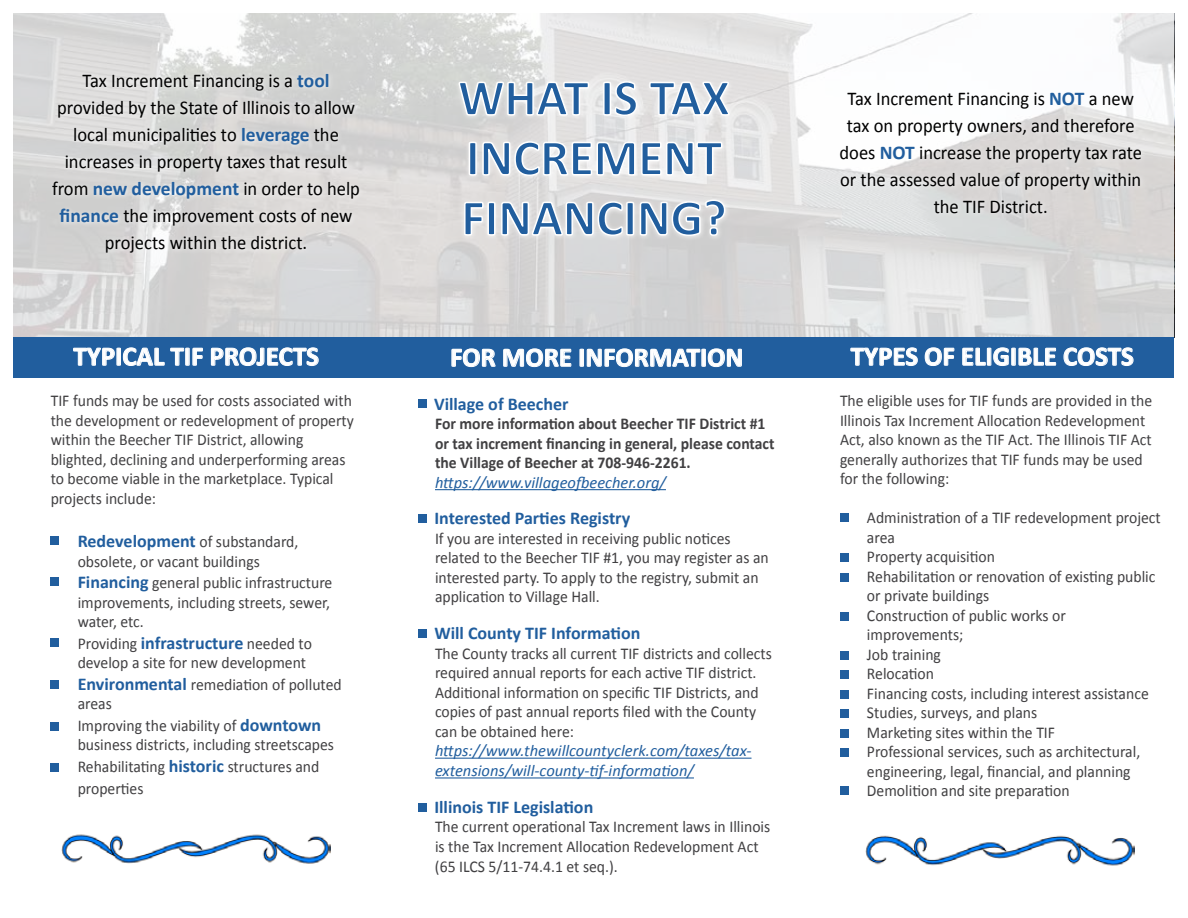
<style>
.page{position:relative;width:1188px;height:918px;background:#fff}
.page>*{position:absolute;margin:0;border:0;box-sizing:border-box;transform-origin:0 0}
.t1{font:700 51px/60px "Calibri";color:#215e9e}
.t2{font:700 27px "Calibri";color:#fff}
.t3{font:19.5px/27px "Calibri";color:#000;text-align:center;scale:.95 1}
.t4{font:700 18px "Calibri";color:#215e9e}
.t5{font:16.5px/19.5px "Calibri";color:#414042;scale:.95 1}
.t6{font:700 16.5px/19.5px "Calibri";color:#414042;scale:.95 1}
.t7{font:italic 16.5px/19.8px "Calibri";color:#215e9e}
.s1{font-weight:700;color:#215e9e}
.s2{font-weight:400;font-size:16.5px;color:#414042}
.s3{font-weight:700;font-size:18px;color:#215e9e}
</style>
<div class="page">
<svg style="left:14px;top:14px;width:1160px;height:324px;fill:#dbdada"></svg>
<div style="left:14px;top:338px;width:1160px;height:40px;background:#215e9e"></div>
<svg style="left:73px;top:347px;width:130px;height:19px"></svg>
<svg style="left:210px;top:347px;width:109px;height:19px"></svg>
<div style="left:51px;top:537px;width:8px;height:8px;background:#215e9e"></div>
<div style="left:51px;top:577px;width:8px;height:8px;background:#215e9e"></div>
<div style="left:51px;top:639px;width:8px;height:8px;background:#215e9e"></div>
<div style="left:51px;top:681px;width:8px;height:8px;background:#215e9e"></div>
<div style="left:51px;top:723px;width:8px;height:8px;background:#215e9e"></div>
<div style="left:51px;top:763px;width:8px;height:8px;background:#215e9e"></div>
<div style="left:455px;top:78px;width:280px;height:164px;background:#fff;opacity:.75"></div>
<svg style="left:457px;top:79px;width:133px;height:43px"></svg>
<svg style="left:602px;top:80px;width:36px;height:37px"></svg>
<svg style="left:648px;top:79px;width:83px;height:38px"></svg>
<svg style="left:467px;top:139px;width:256px;height:38px"></svg>
<svg style="left:463px;top:199px;width:263px;height:104px;background:#dcdbdb"></svg>
<div style="left:49px;top:70px;width:316px;height:188px;background:#fff;opacity:.75"></div>
<div style="left:836px;top:88px;width:311px;height:130px;background:#fff;opacity:.75"></div>
<hr style="left:435px;top:489px;width:231px;height:1px;background:#215e9e">
<hr style="left:435px;top:758px;width:317px;height:1px;background:#215e9e">
<hr style="left:435px;top:777px;width:259px;height:2px;background:#215e9e">
<svg style="left:451px;top:348px;width:45px;height:19px"></svg>
<svg style="left:503px;top:348px;width:69px;height:19px"></svg>
<svg style="left:579px;top:348px;width:163px;height:19px"></svg>
<div style="left:418px;top:400px;width:9px;height:8px;background:#215e9e"></div>
<div style="left:418px;top:515px;width:9px;height:8px;background:#215e9e"></div>
<div style="left:418px;top:629px;width:9px;height:9px;background:#215e9e"></div>
<div style="left:418px;top:803px;width:9px;height:8px;background:#215e9e"></div>
<svg style="left:850px;top:347px;width:68px;height:19px"></svg>
<svg style="left:924px;top:347px;width:31px;height:19px"></svg>
<svg style="left:962px;top:347px;width:94px;height:19px"></svg>
<svg style="left:1063px;top:347px;width:71px;height:19px"></svg>
<div style="left:840px;top:513px;width:8px;height:8px;background:#215e9e"></div>
<div style="left:840px;top:554px;width:8px;height:8px;background:#215e9e"></div>
<div style="left:840px;top:573px;width:8px;height:8px;background:#215e9e"></div>
<div style="left:840px;top:612px;width:8px;height:8px;background:#215e9e"></div>
<div style="left:840px;top:651px;width:8px;height:8px;background:#215e9e"></div>
<div style="left:840px;top:670px;width:8px;height:9px;background:#215e9e"></div>
<div style="left:840px;top:690px;width:8px;height:8px;background:#215e9e"></div>
<div style="left:840px;top:710px;width:8px;height:8px;background:#215e9e"></div>
<div style="left:840px;top:729px;width:8px;height:8px;background:#215e9e"></div>
<div style="left:840px;top:748px;width:8px;height:9px;background:#215e9e"></div>
<div style="left:840px;top:786px;width:8px;height:8px;background:#215e9e"></div>
<img style="left:865px;top:835px;width:269px;height:31px">
<img style="left:61px;top:834px;width:269px;height:30px">
<p class="t3" style="left:52px;top:67px;width:326px">Tax Increment Financing is a <span class="s1">tool </span>provided by the State of Illinois to allow local municipalities to <span class="s1">leverage</span> the increases in property taxes that result from <span class="s1">new development</span> in order to help <span class="s1">finance</span> the improvement costs of new projects within the district.</p>
<h2 class="t2" style="left:73px;top:339px;width:247px">TYPICAL TIF PROJECTS</h2>
<p class="t5" style="left:51px;top:391px;width:321px">TIF funds may be used for costs associated with the development or redevelopment of property within the Beecher TIF District, allowing blighted, declining and underperforming areas to become viable in the marketplace. Typical projects include:</p>
<p class="t4" style="left:51px;top:530px;width:249px">• Redevelopment <span class="s2">of substandard,</span></p>
<p class="t5" style="left:78px;top:551px;width:193px">obsolete, or vacant buildings</p>
<p class="t5" style="left:78px;top:573px;width:270px;text-indent:-27px"><span class="s3">• Financing</span> general public infrastructure improvements, including streets, sewer, water, etc.</p>
<p class="t5" style="left:78px;top:634px;width:248px;text-indent:-27px">• Providing <span class="s3">infrastructure</span> needed to develop a site for new development</p>
<p class="t5" style="left:78px;top:675px;width:279px;text-indent:-27px"><span class="s3">• Environmental</span> remediation of polluted areas</p>
<p class="t5" style="left:78px;top:716px;width:271px;text-indent:-27px">• Improving the viability of <span class="s3">downtown </span>business districts, including streetscapes</p>
<p class="t5" style="left:78px;top:756px;width:256px;line-height:21.6px;text-indent:-27px">• Rehabilitating <span class="s3">historic</span> structures and properties</p>
<h1 class="t1" style="left:458px;top:68px;width:273px">WHAT IS TAX<br>INCREMENT<br>FINANCING?</h1>
<h2 class="t2" style="left:450px;top:340px;width:295px">FOR MORE INFORMATION</h2>
<p class="t4" style="left:434px;top:392px;width:136px">Village of Beecher</p>
<p class="t6" style="left:435px;top:414px;width:359px">For more information about Beecher TIF District #1 or tax increment financing in general, please contact the Village of Beecher at 708-946-2261.</p>
<p class="t7" style="left:435px;top:472px;width:232px">https://www.villageofbeecher.org/</p>
<p class="t4" style="left:434px;top:507px;width:197px">Interested Parties Registry</p>
<p class="t5" style="left:435px;top:529px;width:353px">If you are interested in receiving public notices related to the Beecher TIF #1, you may register as an interested party. To apply to the registry, submit an application to Village Hall.</p>
<p class="t4" style="left:434px;top:622px;width:207px">Will County TIF Information</p>
<p class="t5" style="left:435px;top:643px;width:356px">The County tracks all current TIF districts and collects required annual reports for each active TIF district.<br>Additional information on specific TIF Districts, and copies of past annual reports filed with the County can be obtained here:</p>
<p class="t7" style="left:435px;top:740px;width:318px">https://www.thewillcountyclerk.com/taxes/tax&shy;extensions/will-county-tif-information/</p>
<p class="t4" style="left:434px;top:795px;width:160px">Illinois TIF Legislation</p>
<p class="t5" style="left:435px;top:817px;width:355px">The current operational Tax Increment laws in Illinois is the Tax Increment Allocation Redevelopment Act (65 ILCS 5/11-74.4.1 et seq.).</p>
<p class="t3" style="left:840px;top:85px;width:320px">Tax Increment Financing is <span class="s1">NOT</span> a new tax on property owners, and therefore does <span class="s1">NOT</span> increase the property tax rate or the assessed value of property within the TIF District.</p>
<h2 class="t2" style="left:851px;top:339px;width:285px">TYPES OF ELIGIBLE COSTS</h2>
<p class="t5" style="left:840px;top:391px;width:330px">The eligible uses for TIF funds are provided in the Illinois Tax Increment Allocation Redevelopment Act, also known as the TIF Act. The Illinois TIF Act generally authorizes that TIF funds may be used for the following:</p>
<p class="t5" style="left:867px;top:508px;width:311px;text-indent:-27px">• Administration of a TIF redevelopment project area</p>
<p class="t5" style="left:840px;top:547px;width:165px">• Property acquisition</p>
<p class="t5" style="left:867px;top:567px;width:305px;text-indent:-27px">• Rehabilitation or renovation of existing public or private buildings</p>
<p class="t5" style="left:867px;top:606px;width:211px;text-indent:-27px">• Construction of public works or improvements;</p>
<p class="t5" style="left:840px;top:645px;width:108px">• Job training</p>
<p class="t5" style="left:840px;top:664px;width:100px">• Relocation</p>
<p class="t5" style="left:840px;top:684px;width:327px">• Financing costs, including interest assistance</p>
<p class="t5" style="left:840px;top:703px;width:209px">• Studies, surveys, and plans</p>
<p class="t5" style="left:840px;top:723px;width:228px">• Marketing sites within the TIF</p>
<p class="t5" style="left:867px;top:742px;width:289px;text-indent:-27px">• Professional services, such as architectural, engineering, legal, financial, and planning</p>
<p class="t5" style="left:840px;top:781px;width:243px">• Demolition and site preparation</p>
</div>
